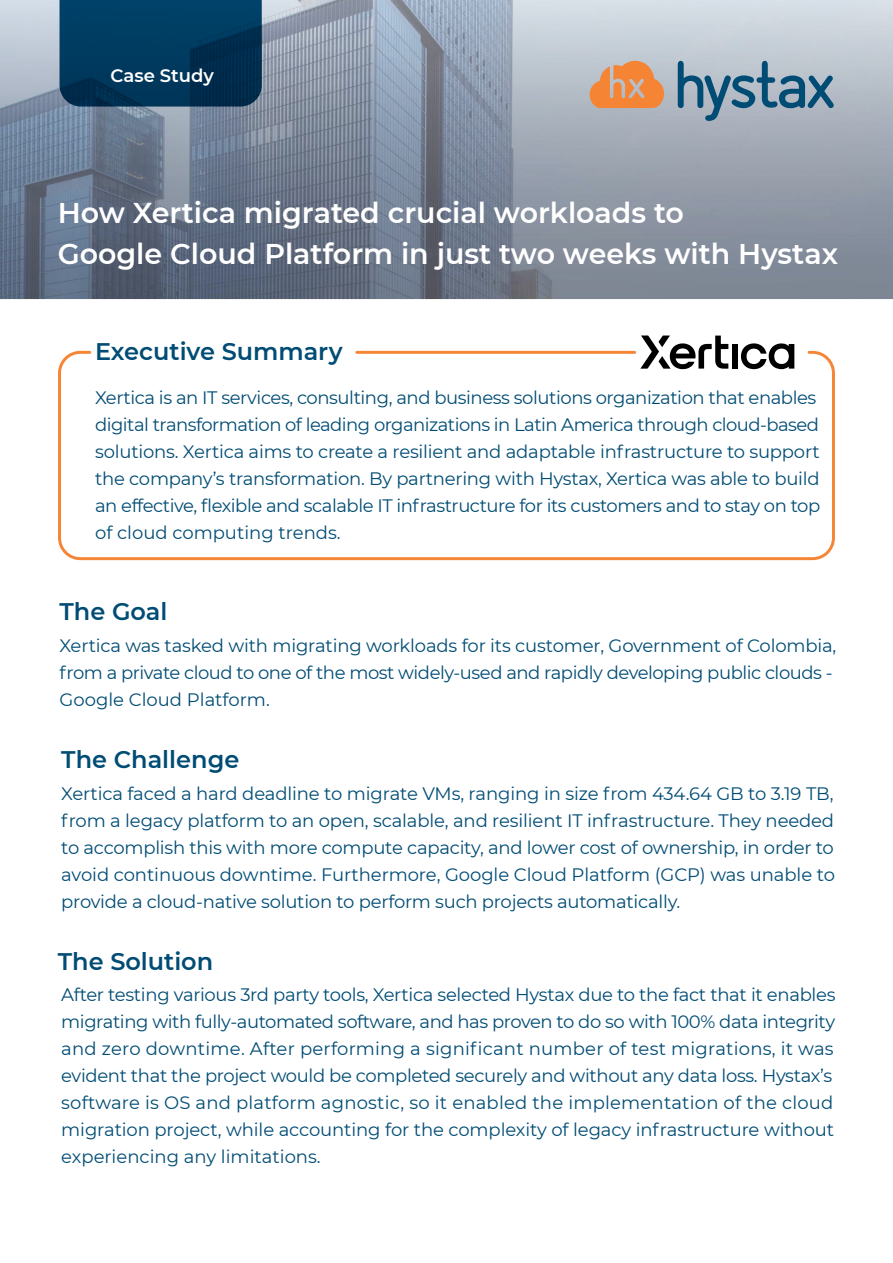
<style>
.page{position:relative;width:893px;height:1263px;background:#fff}
.page>*{position:absolute;margin:0;border:0;box-sizing:border-box;transform-origin:0 0}
.t1{font:600 28.5px/40.5px "Montserrat";color:#fff}
.t2{font:600 24px "Montserrat";color:#004c74}
.t3{font:18px/27px "Montserrat";letter-spacing:-.015em;color:#004c74}
.t4{font:600 18px "Montserrat";color:#fff}
</style>
<div class="page">
<img style="left:0;top:0;width:893px;height:300px">
<div style="left:58px;top:351px;width:777px;height:209px;border:3px solid #f58635;border-radius:21px"></div>
<hr style="left:357px;top:351px;width:278px;height:3px;background:#f58635">
<svg style="left:741px;top:343px;width:53px;height:26px"></svg>
<div style="left:732px;top:344px;width:6px;height:25px;background:#000"></div>
<svg style="left:640px;top:335px;width:88px;height:34px"></svg>
<svg style="left:60px;top:0;width:202px;height:107px;background:#01385b"></svg>
<svg style="left:587px;top:58px;width:79px;height:50px;background:#dd9d70"></svg>
<svg style="left:678px;top:60px;width:156px;height:61px;background:#829daf"></svg>
<p class="t4" style="left:110px;top:68px;width:105px">Case Study</p>
<h1 class="t1" style="left:58px;top:195px;width:782px">How Xertica migrated crucial workloads to<br>Google Cloud Platform in just two weeks with Hystax</h1>
<h2 class="t2" style="left:95px;top:341px;width:249px">Executive Summary</h2>
<p class="t3" style="left:95px;top:386px;width:727px">Xertica is an IT services, consulting, and business solutions organization that enables digital transformation of leading organizations in Latin America through cloud-based solutions. Xertica aims to create a resilient and adaptable infrastructure to support the company’s transformation. By partnering with Hystax, Xertica was able to build an effective, flexible and scalable IT infrastructure for its customers and to stay on top of cloud computing trends.</p>
<h2 class="t2" style="left:60px;top:602px;width:109px">The Goal</h2>
<p class="t3" style="left:60px;top:634px;width:778px">Xertica was tasked with migrating workloads for its customer, Government of Colombia, from a private cloud to one of the most widely-used and rapidly developing public clouds -<br>Google Cloud Platform.</p>
<h2 class="t2" style="left:61px;top:750px;width:179px">The Challenge</h2>
<p class="t3" style="left:61px;top:782px;width:775px;text-align:justify">Xertica faced a hard deadline to migrate VMs, ranging in size from 434.64 GB to 3.19 TB, from a legacy platform to an open, scalable, and resilient IT infrastructure. They needed to accomplish this with more compute capacity, and lower cost of ownership, in order to avoid continuous downtime. Furthermore, Google Cloud Platform (GCP) was unable to provide a cloud-native solution to perform such projects automatically.</p>
<h2 class="t2" style="left:58px;top:951px;width:157px">The Solution</h2>
<p class="t3" style="left:61px;top:982px;width:776px">After testing various 3rd party tools, Xertica selected Hystax due to the fact that it enables migrating with fully-automated software, and has proven to do so with 100% data integrity and zero downtime. After performing a significant number of test migrations, it was evident that the project would be completed securely and without any data loss. Hystax’s software is OS and platform agnostic, so it enabled the implementation of the cloud migration project, while accounting for the complexity of legacy infrastructure without experiencing any limitations.</p>
</div>
